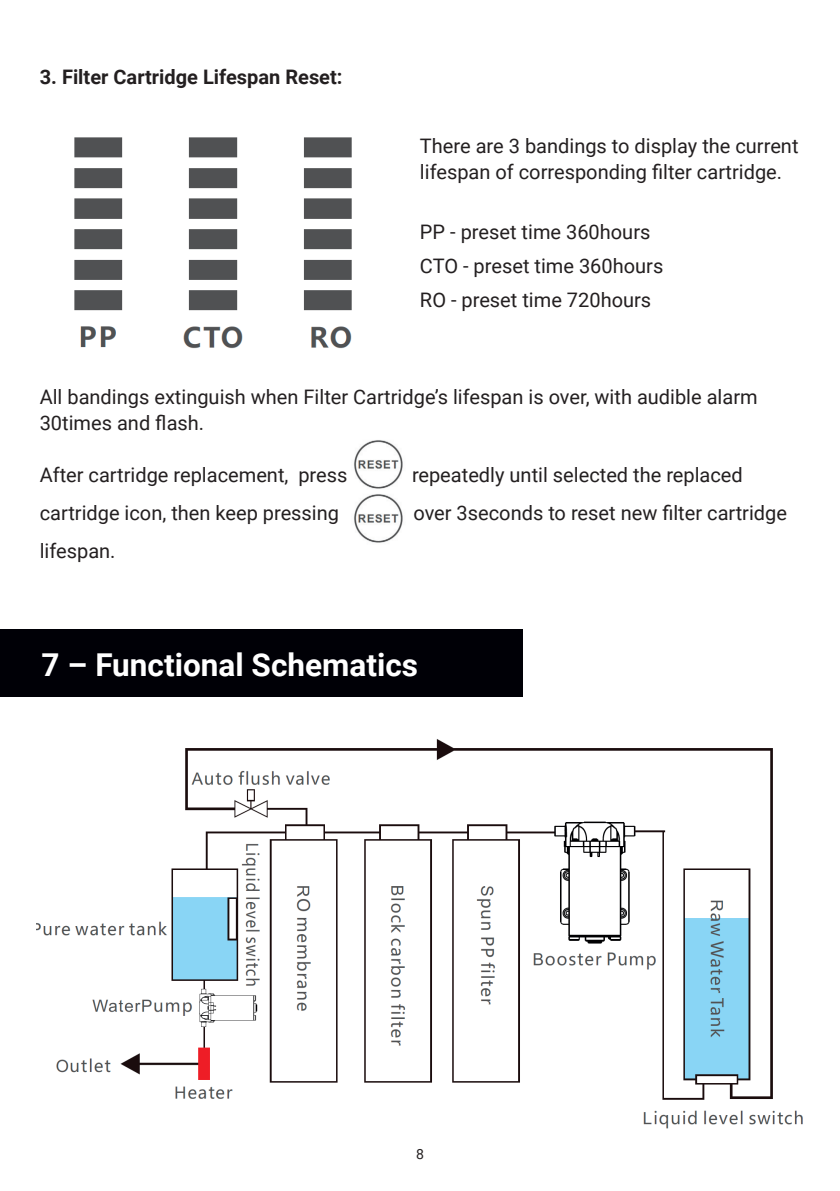
<style>
.page{position:relative;width:840px;height:1191px;background:#fff}
.page>*{position:absolute;margin:0;border:0;box-sizing:border-box;transform-origin:0 0}
.t1{font:700 31.6px "Roboto";color:#fff}
.t2{font:20px/26px "Roboto";color:#231f20}
.t3{font:700 20px "Roboto";color:#231f20}
.t4{font:14px "Roboto";color:#231f20}
</style>
<div class="page">
<div style="left:0;top:629px;width:522px;height:67px;background:#000006"></div>
<img style="left:354px;top:440px;width:49px;height:103px">
<img style="left:74px;top:137px;width:278px;height:212px">
<img style="left:36px;top:739px;width:767px;height:390px">
<p class="t3" style="left:40px;top:63px;width:304px">3. Filter Cartridge Lifespan Reset:</p>
<p class="t2" style="left:420px;top:132px;width:380px">There are 3 bandings to display the current lifespan of corresponding filter cartridge.</p>
<p class="t2" style="left:420px;top:214px;width:245px;line-height:34px">PP - preset time 360hours<br>CTO - preset time 360hours<br>RO - preset time 720hours</p>
<p class="t2" style="left:40px;top:383px;width:719px">All bandings extinguish when Filter Cartridge’s lifespan is over, with audible alarm<br>30times and flash.</p>
<p class="t2" style="left:40px;top:461px;width:309px">After cartridge replacement, press</p>
<p class="t2" style="left:412px;top:461px;width:332px">repeatedly until selected the replaced</p>
<p class="t2" style="left:40px;top:499px;width:301px">cartridge icon, then keep pressing</p>
<p class="t2" style="left:413px;top:499px;width:375px">over 3seconds to reset new filter cartridge</p>
<p class="t2" style="left:40px;top:537px;width:77px">lifespan.</p>
<h1 class="t1" style="left:42px;top:642px;width:378px">7 – Functional Schematics</h1>
<p class="t4" style="left:416px;top:1144px;width:9px">8</p>
</div>
